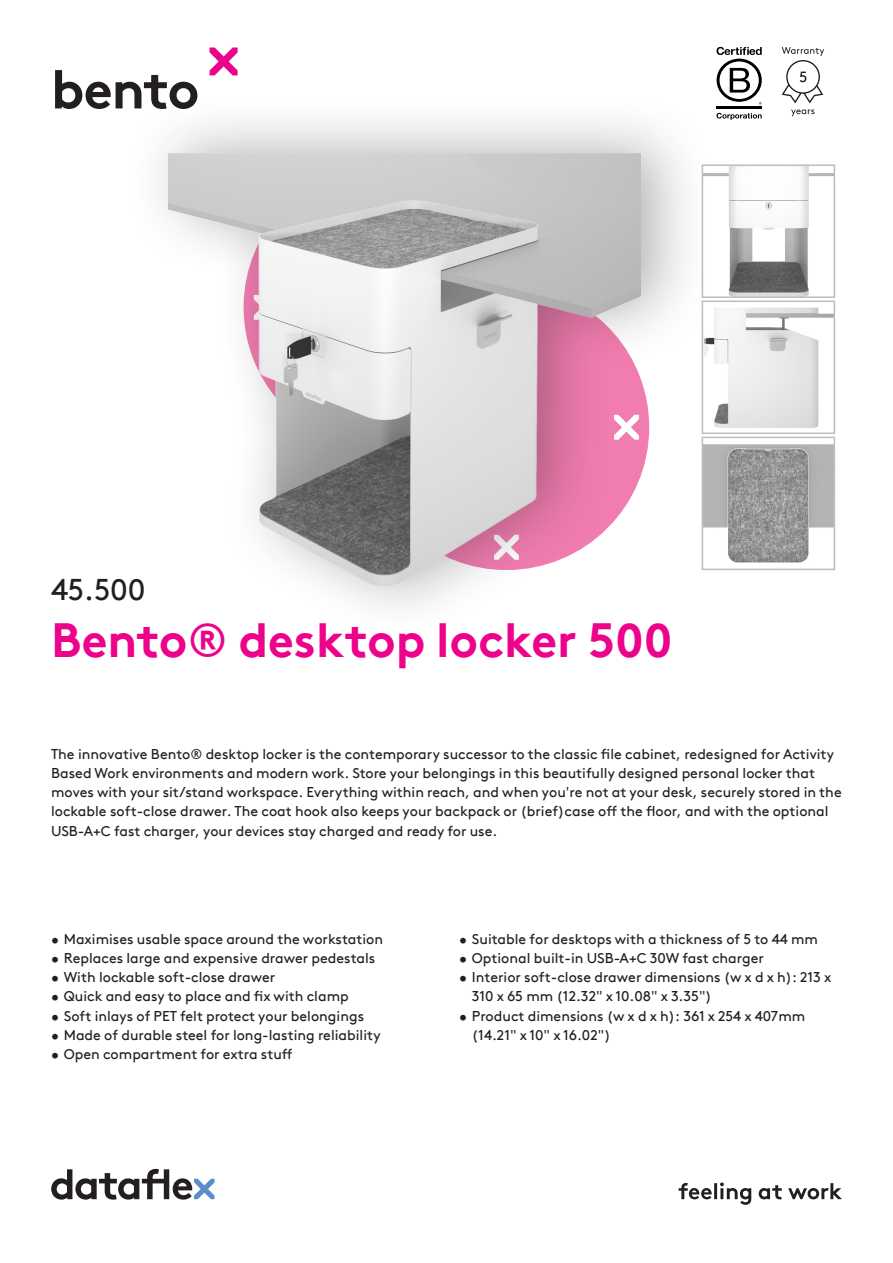
<style>
.page{position:relative;width:893px;height:1263px;background:#fff}
.page>*{position:absolute;margin:0;border:0;box-sizing:border-box;transform-origin:0 0}
.t1{font:700 54px "Brown Pro TT";letter-spacing:-.025em;color:#231f20}
.productnaam{font:700 48px "Brown Pro TT";color:#ed028c}
.productnummer{font:30px "Brown Pro TT";color:#231f20}
.omschrijving{font:14.25px/19.2px "Brown Pro TT";color:#231f20}
</style>
<div class="page">
<svg style="left:51px;top:1169px;width:164px;height:30px"></svg>
<svg style="left:210px;top:47px;width:28px;height:28px"></svg>
<svg style="left:679px;top:1182px;width:163px;height:23px"></svg>
<img style="left:713px;top:167px;width:119px;height:128px">
<div style="left:702px;top:164px;width:133px;height:134px;border:2px solid #bcbdc0"></div>
<img style="left:713px;top:307px;width:119px;height:121px">
<div style="left:702px;top:301px;width:133px;height:133px;border:2px solid #bcbdc0"></div>
<img style="left:713px;top:444px;width:119px;height:119px">
<div style="left:702px;top:437px;width:133px;height:133px;border:2px solid #bcbdc0"></div>
<div style="left:126px;top:94px;width:587px;height:544px;background:#231f20;opacity:.35"></div>
<img style="left:168px;top:133px;width:473px;height:473px">
<svg style="left:782px;top:47px;width:42px;height:56px"></svg>
<svg style="left:791px;top:109px;width:24px;height:7px"></svg>
<hr style="left:717px;top:106px;width:45px;height:3px;background:#000001">
<svg style="left:716px;top:47px;width:46px;height:58px"></svg>
<svg style="left:716px;top:113px;width:46px;height:7px"></svg>
<h1 class="t1" style="left:51px;top:46px;width:150px">bento</h1>
<p class="productnummer" style="left:51px;top:566px;width:96px">45.500</p>
<p class="productnaam" style="left:51px;top:601px;width:623px">Bento® desktop locker 500</p>
<p class="omschrijving" style="left:51px;top:743px;width:792px">The innovative Bento® desktop locker is the contemporary successor to the classic file cabinet, redesigned for Activity Based Work environments and modern work. Store your belongings in this beautifully designed personal locker that moves with your sit/stand workspace. Everything within reach, and when you're not at your desk, securely stored in the lockable soft-close drawer. The coat hook also keeps your backpack or (brief)case off the floor, and with the optional USB-A+C fast charger, your devices stay charged and ready for use.</p>
<p class="omschrijving" style="left:51px;top:928px;width:334px">• Maximises usable space around the workstation</p>
<p class="omschrijving" style="left:51px;top:947px;width:326px">• Replaces large and expensive drawer pedestals</p>
<p class="omschrijving" style="left:51px;top:966px;width:226px">• With lockable soft-close drawer</p>
<p class="omschrijving" style="left:51px;top:986px;width:299px">• Quick and easy to place and fix with clamp</p>
<p class="omschrijving" style="left:51px;top:1005px;width:315px">• Soft inlays of PET felt protect your belongings</p>
<p class="omschrijving" style="left:51px;top:1024px;width:331px">• Made of durable steel for long-lasting reliability</p>
<p class="omschrijving" style="left:51px;top:1043px;width:243px">• Open compartment for extra stuff</p>
<p class="omschrijving" style="left:459px;top:928px;width:360px">• Suitable for desktops with a thickness of 5 to 44 mm</p>
<p class="omschrijving" style="left:459px;top:947px;width:306px">• Optional built-in USB-A+C 30W fast charger</p>
<p class="omschrijving" style="left:472px;top:966px;width:361px;text-indent:-13px">• Interior soft-close drawer dimensions (w x d x h): 213 x<br>310 x 65 mm (12.32" x 10.08" x 3.35")</p>
<p class="omschrijving" style="left:472px;top:1005px;width:335px;text-indent:-13px">• Product dimensions (w x d x h): 361 x 254 x 407mm (14.21" x 10" x 16.02")</p>
</div>
